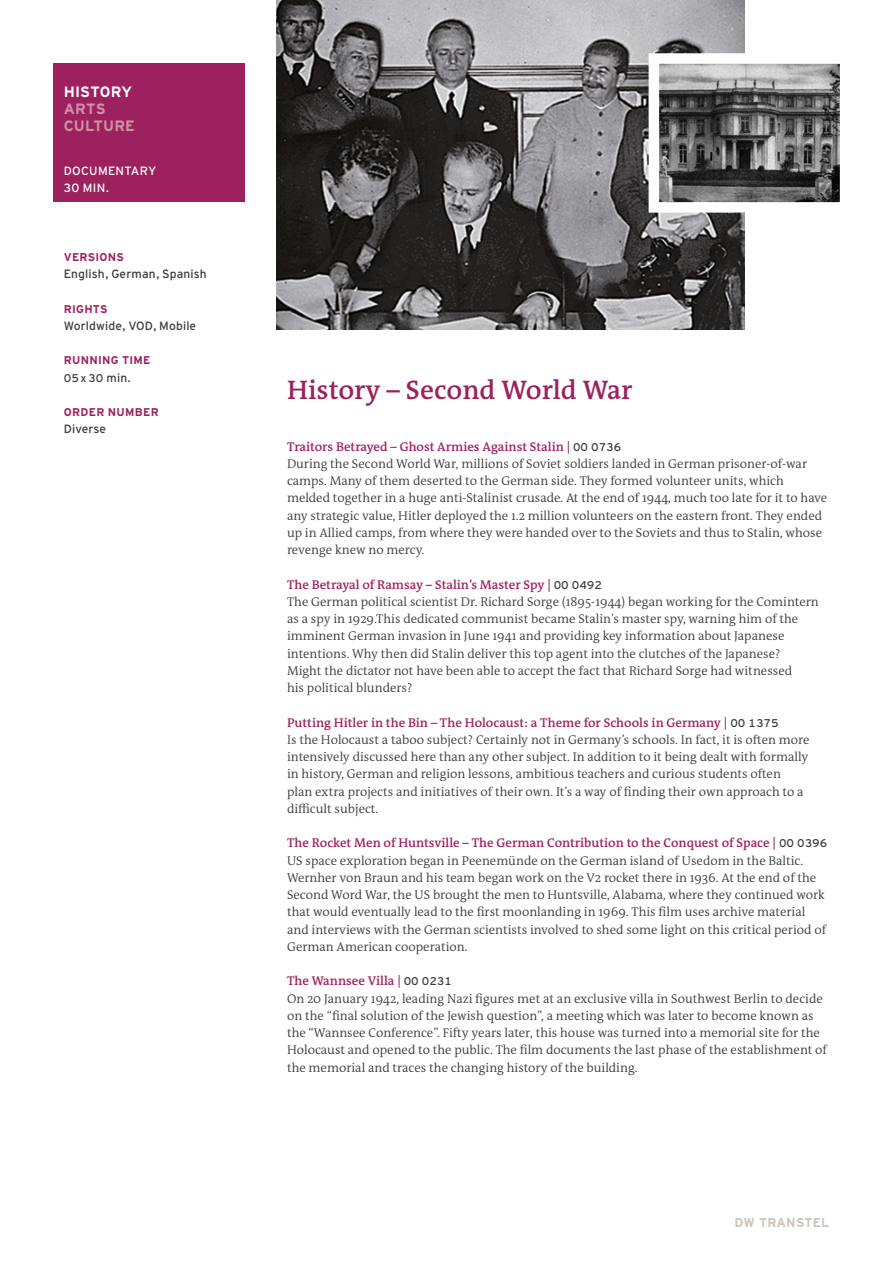
<style>
.page{position:relative;width:893px;height:1263px;background:#fff}
.page>*{position:absolute;margin:0;border:0;box-sizing:border-box;transform-origin:0 0}
.t1{font:600 27px "DW The Antiqua B W6";color:#9e215f}
.t2{font:700 15px/17.2px "Interstate DW";letter-spacing:.01em;color:#cb92a8}
.t3{font:700 15px "Interstate DW";letter-spacing:.005em;color:#fff}
.t4{font:300 12.75px/17.2px "DW The Antiqua B W4";color:#3c3c3b}
.t5{font:600 12.75px "DW The Antiqua B W6";color:#9e215f}
.t6{font:700 12.75px "Interstate DW Line";letter-spacing:.02em;color:#cdc5bb}
.t7{font:12px "Interstate DW";letter-spacing:.01em;color:#3c3c3b}
.t8{font:12px/17.2px "Interstate DW";letter-spacing:.025em;color:#fff}
.t9{font:12px "Interstate DW Line";letter-spacing:.005em;color:#3c3c3b}
.t10{font:700 11.25px "Interstate DW";letter-spacing:.025em;color:#9e215f}
.t11{font:11.25px "Interstate DW Line";color:#3c3c3b}
.s1{font-size:12px}
.s2{font-family:"Interstate DW Line";font-weight:400;font-size:11.25px;color:#3c3c3b}
</style>
<div class="page">
<div style="left:53px;top:64px;width:191px;height:138px;background:#9e215f"></div>
<img style="left:276px;top:0;width:468px;height:330px">
<svg style="left:643px;top:48px;width:197px;height:170px"></svg>
<p class="t3" style="left:64px;top:83px;width:70px">HISTORY</p>
<p class="t2" style="left:64px;top:100px;width:73px">ARTS<br>CULTURE</p>
<p class="t8" style="left:64px;top:162px;width:94px">DOCUMENTARY<br>30 MIN.</p>
<p class="t10" style="left:64px;top:251px;width:62px">VERSIONS</p>
<p class="t7" style="left:64px;top:267px;width:144px">English, German, Spanish</p>
<p class="t10" style="left:64px;top:302px;width:45px">RIGHTS</p>
<p class="t7" style="left:64px;top:319px;width:134px">Worldwide, VOD, Mobile</p>
<p class="t10" style="left:64px;top:354px;width:88px">RUNNING TIME</p>
<p class="t11" style="left:64px;top:371px;width:68px">05 x 30 <span class="s1">min.</span></p>
<p class="t10" style="left:64px;top:406px;width:97px">ORDER NUMBER</p>
<p class="t9" style="left:64px;top:422px;width:44px">Diverse</p>
<h1 class="t1" style="left:287px;top:372px;width:347px">History – Second World War</h1>
<p class="t5" style="left:287px;top:438px;width:336px">Traitors Betrayed – Ghost Armies Against Stalin | <span class="s2">00 0736</span></p>
<p class="t4" style="left:287px;top:455px;width:542px">During the Second World War, millions of Soviet soldiers landed in German prisoner-of-war camps. Many of them deserted to the German side. They formed volunteer units, which melded together in a huge anti-Stalinist crusade. At the end of 1944, much too late for it to have any strategic value, Hitler deployed the 1.2 million volunteers on the eastern front. They ended up in Allied camps, from where they were handed over to the Soviets and thus to Stalin, whose revenge knew no mercy.</p>
<p class="t5" style="left:287px;top:576px;width:316px">The Betrayal of Ramsay – Stalin’s Master Spy | <span class="s2">00 0492</span></p>
<p class="t4" style="left:287px;top:593px;width:533px">The German political scientist Dr. Richard Sorge (1895-1944) began working for the Comintern as a spy in 1929.This dedicated communist became Stalin’s master spy, warning him of the imminent German invasion in June 1941 and providing key information about Japanese intentions. Why then did Stalin deliver this top agent into the clutches of the Japanese?<br>Might the dictator not have been able to accept the fact that Richard Sorge had witnessed<br>his political blunders?</p>
<p class="t5" style="left:287px;top:714px;width:493px">Putting Hitler in the Bin – The Holocaust: a Theme for Schools in Germany | <span class="s2">00 1375</span></p>
<p class="t4" style="left:287px;top:731px;width:524px">Is the Holocaust a taboo subject? Certainly not in Germany’s schools. In fact, it is often more intensively discussed here than any other subject. In addition to it being dealt with formally in history, German and religion lessons, ambitious teachers and curious students often plan extra projects and initiatives of their own. It’s a way of finding their own approach to a difficult subject.</p>
<p class="t5" style="left:287px;top:835px;width:542px">The Rocket Men of Huntsville – The German Contribution to the Conquest of Space | <span class="s2">00 0396</span></p>
<p class="t4" style="left:287px;top:852px;width:540px">US space exploration began in Peenemünde on the German island of Usedom in the Baltic.<br>Wernher von Braun and his team began work on the V2 rocket there in 1936. At the end of the Second Word War, the US brought the men to Huntsville, Alabama, where they continued work that would eventually lead to the first moonlanding in 1969. This film uses archive material and interviews with the German scientists involved to shed some light on this critical period of German American cooperation.</p>
<p class="t5" style="left:287px;top:973px;width:166px">The Wannsee Villa | <span class="s2">00 0231</span></p>
<p class="t4" style="left:287px;top:990px;width:541px">On 20 January 1942, leading Nazi figures met at an exclusive villa in Southwest Berlin to decide on the “final solution of the Jewish question”, a meeting which was later to become known as the “Wannsee Conference”. Fifty years later, this house was turned into a memorial site for the Holocaust and opened to the public. The film documents the last phase of the establishment of the memorial and traces the changing history of the building.</p>
<p class="t6" style="left:735px;top:1215px;width:96px">DW TRANSTEL</p>
</div>
